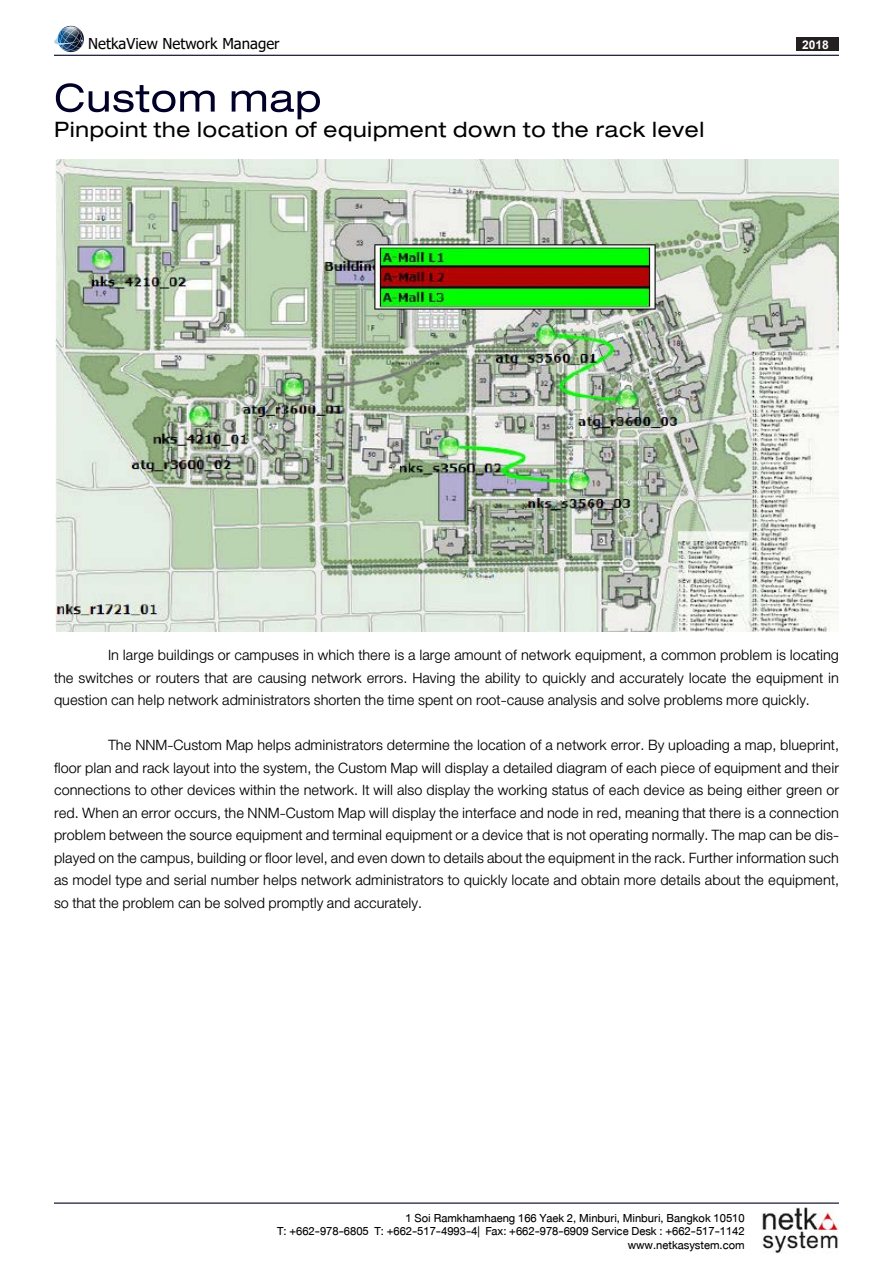
<style>
.page{position:relative;width:893px;height:1263px;background:#fff}
.page>*{position:absolute;margin:0;border:0;box-sizing:border-box;transform-origin:0 0}
.t1{font:60px "DB Helvethaica X 53 Ext";color:#000028}
.t2{font:33px "DB Helvethaica X 53 Ext";color:#000}
.t3{font:21px/22.5px "DB Helvethaica X 45 Li";color:#000;text-align:justify}
.t4{font:16.5px/13.5px "DB Helvethaica X 55";color:#000;text-align:right}
.t5{font:15px "Tahoma";color:#000}
.t6{font:700 12px "Arial";color:#fff}
</style>
<div class="page">
<img style="left:56px;top:159px;width:783px;height:472px">
<div style="left:796px;top:37px;width:42px;height:14px;background:#241f21"></div>
<img style="left:61px;top:48px;width:19px;height:3px">
<img style="left:62px;top:48px;width:17px;height:2px">
<svg style="left:54px;top:26px;width:30px;height:22px"></svg>
<hr style="left:54px;top:55px;width:785px;height:1px;background:#000028">
<hr style="left:54px;top:1202px;width:785px;height:2px;background:#000028">
<img style="left:762px;top:1208px;width:77px;height:46px">
<p class="t5" style="left:88px;top:33px;width:193px">NetkaView Network Manager</p>
<h1 class="t1" style="left:54px;top:65px;width:269px">Custom map</h1>
<h2 class="t2" style="left:54px;top:111px;width:652px">Pinpoint the location of equipment down to the rack level</h2>
<p class="t6" style="left:802px;top:36px;width:28px">2018</p>
<p class="t3" style="left:54px;top:644px;width:786px;text-indent:54px">In large buildings or campuses in which there is a large amount of network equipment, a common problem is locating the switches or routers that are causing network errors. Having the ability to quickly and accurately locate the equipment in question can help network administrators shorten the time spent on root-cause analysis and solve problems more quickly.</p>
<p class="t3" style="left:54px;top:734px;width:787px;text-indent:54px">The NNM-Custom Map helps administrators determine the location of a network error. By uploading a map, blueprint, floor plan and rack layout into the system, the Custom Map will display a detailed diagram of each piece of equipment and their connections to other devices within the network. It will also display the working status of each device as being either green or red. When an error occurs, the NNM-Custom Map will display the interface and node in red, meaning that there is a connection problem between the source equipment and terminal equipment or a device that is not operating normally. The map can be dis&shy;played on the campus, building or floor level, and even down to details about the equipment in the rack. Further information such as model type and serial number helps network administrators to quickly locate and obtain more details about the equipment, so that the problem can be solved promptly and accurately.</p>
<p class="t4" style="left:277px;top:1211px;width:469px">1 Soi Ramkhamhaeng 166 Yaek 2, Minburi, Minburi, Bangkok 10510<br>T: +662-978-6805 T: +662-517-4993-4| Fax: +662-978-6909 Service Desk : +662-517-1142 www.netkasystem.com</p>
</div>
